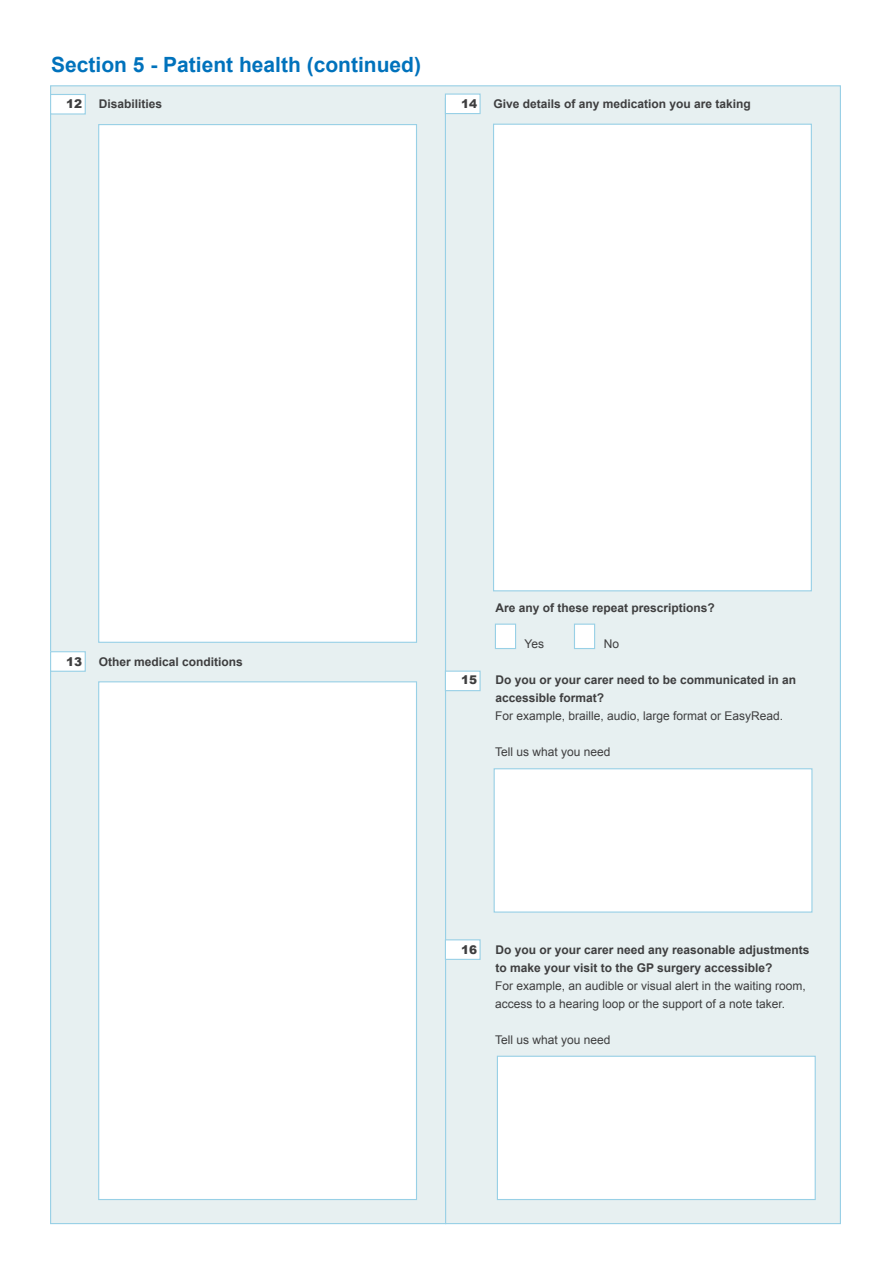
<style>
.page{position:relative;width:893px;height:1263px;background:#fff}
.page>*{position:absolute;margin:0;border:0;box-sizing:border-box;transform-origin:0 0}
.Heading_1{font:700 21px "Arial";color:#0072bc}
.Question_heading{font:700 12px/18px "Arial";color:#3e3e3f}
.Input_option{font:12px/18px "Arial";color:#3e3e3f}
.t1{font:900 12px "Arial";color:#3e3e3f}
</style>
<div class="page">
<div style="left:50px;top:85px;width:791px;height:1139px;background:#e7f0f1;border:1px solid #98d0e6"></div>
<hr style="left:445px;top:98px;width:1px;height:1126px;background:#98d0e6">
<div style="left:51px;top:94px;width:34px;height:20px;background:#fff"></div>
<div style="left:50px;top:94px;width:36px;height:21px;border:1px solid #98d0e6"></div>
<div style="left:51px;top:652px;width:34px;height:19px;background:#fff"></div>
<div style="left:50px;top:651px;width:36px;height:21px;border:1px solid #98d0e6"></div>
<div style="left:445px;top:94px;width:35px;height:20px;background:#fff"></div>
<div style="left:445px;top:93px;width:36px;height:21px;border:1px solid #98d0e6"></div>
<div style="left:445px;top:671px;width:35px;height:20px;background:#fff"></div>
<div style="left:445px;top:670px;width:36px;height:21px;border:1px solid #98d0e6"></div>
<div style="left:445px;top:940px;width:35px;height:19px;background:#fff"></div>
<div style="left:445px;top:939px;width:36px;height:21px;border:1px solid #98d0e6"></div>
<div style="left:98px;top:124px;width:319px;height:519px;background:#fff;border:1px solid #98d0e6"></div>
<div style="left:98px;top:681px;width:319px;height:519px;background:#fff;border:1px solid #98d0e6"></div>
<div style="left:493px;top:124px;width:319px;height:467px;background:#fff;border:1px solid #98d0e6"></div>
<div style="left:495px;top:624px;width:21px;height:25px;background:#fff;border:1px solid #98d0e6"></div>
<div style="left:574px;top:624px;width:21px;height:25px;background:#fff;border:1px solid #98d0e6"></div>
<div style="left:494px;top:768px;width:318px;height:145px;background:#fff;border:1px solid #98d0e6"></div>
<div style="left:497px;top:1056px;width:319px;height:144px;background:#fff;border:1px solid #98d0e6"></div>
<p class="Heading_1" style="left:51px;top:51px;width:371px">Section 5 - Patient health (continued)</p>
<p class="t1" style="left:66px;top:95px;width:18px">12</p>
<p class="Question_heading" style="left:99px;top:95px;width:65px">Disabilities</p>
<p class="t1" style="left:461px;top:95px;width:18px">14</p>
<p class="Question_heading" style="left:493px;top:95px;width:259px">Give details of any medication you are taking</p>
<p class="t1" style="left:66px;top:653px;width:18px">13</p>
<p class="Question_heading" style="left:99px;top:653px;width:146px">Other medical conditions</p>
<p class="t1" style="left:461px;top:671px;width:18px">15</p>
<p class="Question_heading" style="left:495px;top:599px;width:221px">Are any of these repeat prescriptions?</p>
<p class="Input_option" style="left:525px;top:635px;width:21px">Yes</p>
<p class="Input_option" style="left:604px;top:635px;width:17px">No</p>
<p class="Question_heading" style="left:495px;top:671px;width:302px">Do you or your carer need to be communicated in an accessible format?</p>
<p class="Input_option" style="left:495px;top:707px;width:290px">For example, braille, audio, large format or EasyRead.</p>
<p class="Input_option" style="left:495px;top:743px;width:117px">Tell us what you need</p>
<p class="t1" style="left:461px;top:941px;width:18px">16</p>
<p class="Question_heading" style="left:495px;top:941px;width:316px">Do you or your carer need any reasonable adjustments to make your visit to the GP surgery accessible?</p>
<p class="Input_option" style="left:495px;top:977px;width:312px">For example, an audible or visual alert in the waiting room, access to a hearing loop or the support of a note taker.</p>
<p class="Input_option" style="left:495px;top:1031px;width:117px">Tell us what you need</p>
</div>
